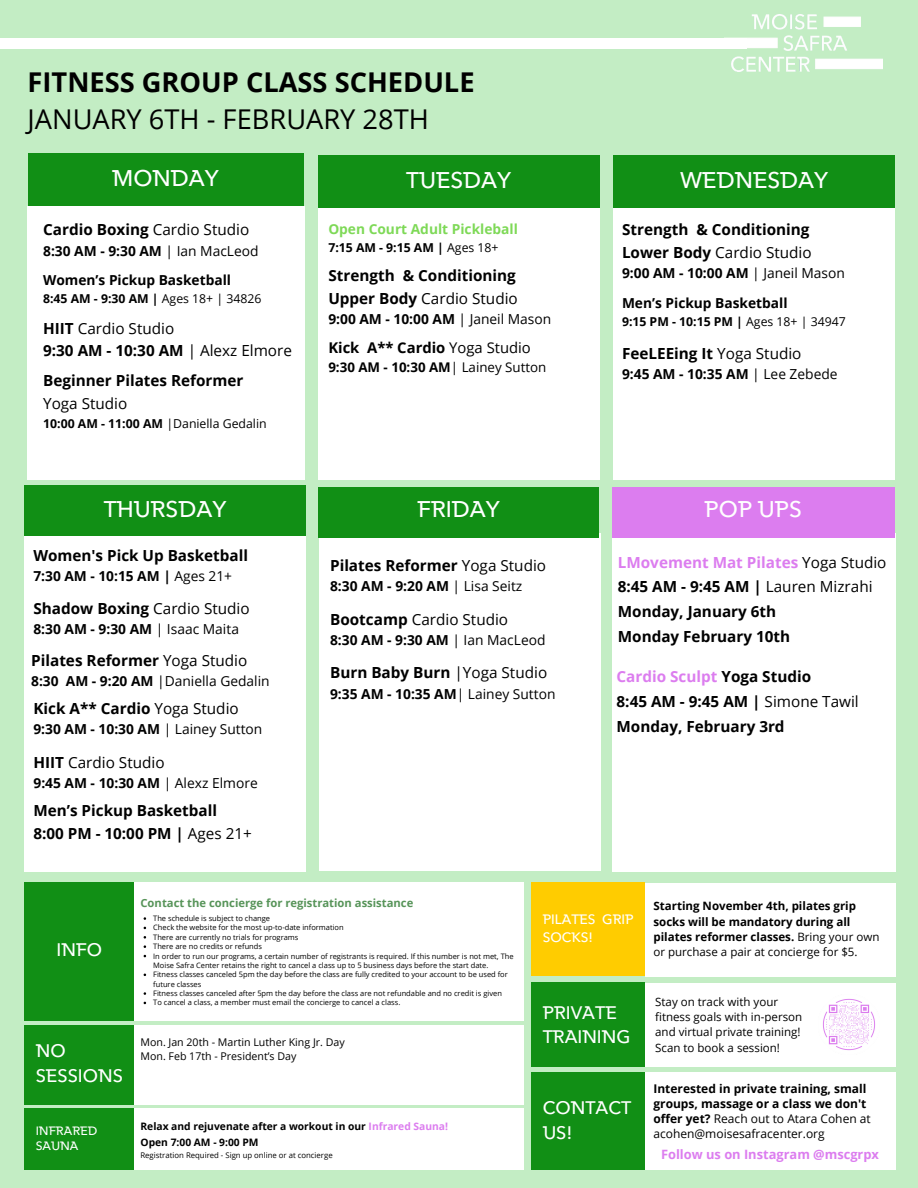
<style>
.page{position:relative;width:918px;height:1188px;background:#c3edc4}
.page>*{position:absolute;margin:0;border:0;box-sizing:border-box;transform-origin:0 0}
.t1{font:700 27.3px "Open Sans";color:#000}
.t2{font:27.3px "Open Sans";color:#000}
.t3{font:22.5px "Avenirfor MSC Bar";color:#fff}
.t4{font:18px/24.8px "Avenirfor MSC Bar";color:#fff}
.t5{font:700 15.3px/24.8px "Open Sans";color:#000}
.t6{font:15.3px/22.5px "Open Sans";color:#000}
.t7{font:700 14.85px "Open Sans";color:#000}
.t8{font:700 13.8px "Open Sans";color:#000}
.t9{font:13.8px "Open Sans";color:#000}
.t10{font:700 13.8px "Open Sans";color:#7ed957}
.t11{font:13.5px/18px "Avenirfor MSC Bar";color:#fff}
.t12{font:700 13.35px "Open Sans";color:#000}
.t13{font:700 12.9px "Open Sans";color:#dc7def}
.t14{font:700 12.3px "Open Sans";color:#000}
.t15{font:12.3px "Open Sans";color:#000}
.t16{font:700 12px/15px "Open Sans";color:#000}
.t17{font:12px/15.8px "Avenirfor MSC Bar";color:#fff}
.t18{font:700 11.55px/15.5px "Open Sans";color:#000}
.t19{font:11.55px/15.5px "Open Sans";color:#000}
.t20{font:700 11.25px "Open Sans";color:#579459}
.t21{font:10.65px "Open Sans";color:#000}
.t22{font:700 10.35px "Open Sans";color:#000}
.t23{font:7.8px "Open Sans";color:#000}
.t24{font:7.5px/9.3px "Open Sans";color:#000}
.s1{font-weight:400}
.s2{font-weight:700}
.s3{color:#dc7def}
</style>
<div class="page">
<div style="left:28px;top:154px;width:275px;height:53px;background:#118f15"></div>
<div style="left:318px;top:155px;width:281px;height:53px;background:#118f15"></div>
<div style="left:614px;top:155px;width:281px;height:53px;background:#118f15"></div>
<div style="left:28px;top:207px;width:277px;height:273px;background:#fff"></div>
<div style="left:318px;top:208px;width:281px;height:272px;background:#fff"></div>
<div style="left:614px;top:208px;width:281px;height:272px;background:#fff"></div>
<div style="left:319px;top:533px;width:282px;height:338px;background:#fff"></div>
<div style="left:318px;top:487px;width:281px;height:50px;background:#118f15"></div>
<div style="left:24px;top:534px;width:282px;height:337px;background:#fff"></div>
<div style="left:24px;top:486px;width:282px;height:50px;background:#118f15"></div>
<img style="left:725px;top:15px;width:157px;height:56px">
<div style="left:0;top:38px;width:747px;height:10px;background:#fff"></div>
<div style="left:531px;top:1073px;width:114px;height:97px;background:#118f15"></div>
<div style="left:645px;top:1073px;width:250px;height:97px;background:#fff"></div>
<div style="left:24px;top:882px;width:110px;height:138px;background:#118f15"></div>
<div style="left:134px;top:882px;width:390px;height:138px;background:#fff"></div>
<div style="left:645px;top:983px;width:250px;height:83px;background:#fff"></div>
<img style="left:823px;top:998px;width:52px;height:53px">
<div style="left:612px;top:533px;width:283px;height:338px;background:#fff"></div>
<div style="left:612px;top:487px;width:283px;height:50px;background:#dc7def"></div>
<div style="left:24px;top:1025px;width:110px;height:80px;background:#118f15"></div>
<div style="left:134px;top:1025px;width:390px;height:80px;background:#fff"></div>
<div style="left:531px;top:983px;width:114px;height:84px;background:#118f15"></div>
<div style="left:134px;top:1109px;width:390px;height:61px;background:#fff"></div>
<div style="left:24px;top:1109px;width:110px;height:61px;background:#118f15"></div>
<div style="left:645px;top:883px;width:250px;height:93px;background:#fff"></div>
<div style="left:531px;top:882px;width:114px;height:94px;background:#fc0"></div>
<p class="t1" style="left:28px;top:63px;width:448px">FITNESS GROUP CLASS SCHEDULE</p>
<p class="t2" style="left:28px;top:100px;width:403px">JANUARY 6TH - FEBRUARY 28TH</p>
<p class="t3" style="left:112px;top:164px;width:108px">MONDAY</p>
<h1 class="t3" style="left:406px;top:165px;width:107px">TUESDAY</h1>
<h2 class="t3" style="left:680px;top:165px;width:150px">WEDNESDAY</h2>
<h5 class="t5" style="left:43px;top:217px;width:208px">Cardio Boxing <span class="s1">Cardio Studio</span></h5>
<h5 class="t8" style="left:43px;top:241px;width:217px">8:30 AM - 9:30 AM <span class="s1">| Ian MacLeod</span></h5>
<p class="t8" style="left:43px;top:270px;width:190px">Women’s Pickup Basketball</p>
<h4 class="t14" style="left:43px;top:290px;width:220px">8:45 AM - 9:30 AM | <span class="s1">Ages 18+ | 34826</span></h4>
<h5 class="t6" style="left:43px;top:317px;width:250px"><span class="s2">HIIT</span> Cardio Studio<br><span class="s2">9:30 AM - 10:30 AM</span> | Alexz Elmore</h5>
<p class="t5" style="left:43px;top:369px;width:202px;line-height:22.5px">Beginner Pilates Reformer<br><span class="s1">Yoga Studio</span></p>
<p class="t15" style="left:43px;top:415px;width:225px"><span class="s2">10:00 AM - 11:00 AM</span> |Daniella Gedalin</p>
<p class="t10" style="left:328px;top:219px;width:191px">Open Court Adult Pickleball</p>
<p class="t14" style="left:328px;top:239px;width:172px">7:15 AM - 9:15 AM | <span class="s1">Ages 18+</span></p>
<h3 class="t5" style="left:328px;top:264px;width:191px;line-height:22.5px">Strength &amp; Conditioning<br>Upper Body <span class="s1">Cardio Studio</span></h3>
<h3 class="t8" style="left:328px;top:309px;width:224px">9:00 AM - 10:00 AM <span class="s1">| Janeil Mason</span></h3>
<h5 class="t7" style="left:328px;top:337px;width:204px">Kick A** Cardio <span class="s1">Yoga Studio</span></h5>
<h5 class="t12" style="left:328px;top:358px;width:220px">9:30 AM - 10:30 AM<span class="s1">| Lainey Sutton</span></h5>
<h5 class="t3" style="left:104px;top:495px;width:124px">THURSDAY</h5>
<h3 class="t3" style="left:417px;top:495px;width:84px">FRIDAY</h3>
<h5 class="t5" style="left:33px;top:543px;width:216px">Women's Pick Up Basketball</h5>
<h5 class="t8" style="left:33px;top:566px;width:200px">7:30 AM - 10:15 AM | <span class="s1">Ages 21+</span></h5>
<p class="t5" style="left:33px;top:595px;width:218px">Shadow Boxing <span class="s1">Cardio Studio</span></p>
<p class="t8" style="left:33px;top:619px;width:207px">8:30 AM - 9:30 AM <span class="s1">| Isaac Maita</span></p>
<p class="t5" style="left:31px;top:647px;width:218px">Pilates Reformer <span class="s1">Yoga Studio</span></p>
<p class="t9" style="left:31px;top:671px;width:240px"><span class="s2">8:30 AM - 9:20 AM</span> |Daniella Gedalin</p>
<h5 class="t5" style="left:33px;top:696px;width:207px">Kick A** Cardio <span class="s1">Yoga Studio</span></h5>
<h5 class="t8" style="left:33px;top:719px;width:230px">9:30 AM - 10:30 AM <span class="s1">| Lainey Sutton</span></h5>
<p class="t6" style="left:33px;top:751px;width:133px"><span class="s2">HIIT</span> Cardio Studio</p>
<p class="t8" style="left:33px;top:773px;width:226px">9:45 AM - 10:30 AM <span class="s1">| Alexz Elmore</span></p>
<h3 class="t5" style="left:33px;top:799px;width:220px;line-height:22.5px">Men’s Pickup Basketball<br>8:00 PM - 10:00 PM | <span class="s1">Ages 21+</span></h3>
<p class="t5" style="left:330px;top:552px;width:218px">Pilates Reformer <span class="s1">Yoga Studio</span></p>
<p class="t8" style="left:330px;top:576px;width:194px">8:30 AM - 9:20 AM <span class="s1">| Lisa Seitz</span></p>
<p class="t6" style="left:330px;top:608px;width:180px"><span class="s2">Bootcamp</span> Cardio Studio</p>
<p class="t8" style="left:330px;top:630px;width:217px">8:30 AM - 9:30 AM <span class="s1">| Ian MacLeod</span></p>
<h5 class="t5" style="left:330px;top:660px;width:219px">Burn Baby Burn <span class="s1">|Yoga Studio</span></h5>
<h5 class="t8" style="left:330px;top:684px;width:227px">9:35 AM - 10:35 AM<span class="s1">| Lainey Sutton</span></h5>
<p class="t5" style="left:622px;top:218px;width:191px;line-height:22.5px">Strength &amp; Conditioning<br>Lower Body <span class="s1">Cardio Studio</span></p>
<p class="t8" style="left:622px;top:263px;width:224px">9:00 AM - 10:00 AM <span class="s1">| Janeil Mason</span></p>
<p class="t8" style="left:622px;top:293px;width:167px">Men’s Pickup Basketball</p>
<p class="t14" style="left:622px;top:313px;width:225px">9:15 PM - 10:15 PM | <span class="s1">Ages 18+ | 34947</span></p>
<h5 class="t5" style="left:622px;top:340px;width:181px">FeeLEEing It <span class="s1">Yoga Studio</span></h5>
<h5 class="t8" style="left:622px;top:364px;width:217px">9:45 AM - 10:35 AM <span class="s1">| Lee Zebede</span></h5>
<p class="t3" style="left:705px;top:495px;width:99px">POP UPS</p>
<p class="t5" style="left:618px;top:549px;width:270px"><span class="s3">LMovement Mat Pilates</span> <span class="s1">Yoga Studio<br></span>8:45 AM - 9:45 AM | <span class="s1">Lauren Mizrahi<br></span>Monday, January 6th<br>Monday February 10th</p>
<h4 class="t5" style="left:617px;top:664px;width:244px"><span class="s3">Cardio Sculpt</span> Yoga Studio<br>8:45 AM - 9:45 AM | <span class="s1">Simone Tawil<br></span>Monday, February 3rd</h4>
<h3 class="t4" style="left:57px;top:938px;width:47px">INFO</h3>
<p class="t4" style="left:36px;top:1039px;width:89px">NO<br>SESSIONS</p>
<h5 class="t20" style="left:140px;top:895px;width:274px">Contact the concierge for registration assistance</h5>
<p class="t24" style="left:153px;top:914px;width:118px">The schedule is subject to change</p>
<p class="t24" style="left:153px;top:923px;width:192px">Check the website for the most up-to-date information</p>
<h5 class="t24" style="left:153px;top:932px;width:147px">There are currently no trials for programs</h5>
<h3 class="t24" style="left:153px;top:942px;width:110px">There are no credits or refunds</h3>
<p class="t24" style="left:153px;top:951px;width:362px">In order to run our programs, a certain number of registrants is required. If this number is not met, The<br>Moise Safra Center retains the right to cancel a class up to 5 business days before the start date.</p>
<p class="t24" style="left:153px;top:970px;width:356px">Fitness classes canceled 5pm the day before the class are fully credited to your account to be used for future classes</p>
<h4 class="t24" style="left:153px;top:989px;width:350px">Fitness classes canceled after 5pm the day before the class are not refundable and no credit is given</h4>
<p class="t24" style="left:153px;top:998px;width:249px">To cancel a class, a member must email the concierge to cancel a class.</p>
<p class="t21" style="left:140px;top:1035px;width:206px">Mon. Jan 20th - Martin Luther King Jr. Day</p>
<p class="t21" style="left:140px;top:1048px;width:157px">Mon. Feb 17th - President’s Day</p>
<p class="t17" style="left:36px;top:1123px;width:63px">INFRARED<br>SAUNA</p>
<h6 class="t22" style="left:140px;top:1119px;width:309px">Relax and rejuvenate after a workout in our <span class="s3">Infrared Sauna!</span></h6>
<p class="t22" style="left:140px;top:1135px;width:120px">Open 7:00 AM - 9:00 PM</p>
<h4 class="t23" style="left:140px;top:1150px;width:194px">Registration Required - Sign up online or at concierge</h4>
<p class="t11" style="left:543px;top:911px;width:93px">PILATES GRIP<br>SOCKS!</p>
<p class="t4" style="left:543px;top:1001px;width:89px">PRIVATE<br>TRAINING</p>
<h5 class="t4" style="left:543px;top:1096px;width:90px">CONTACT<br>US!</h5>
<p class="t18" style="left:653px;top:898px;width:227px">Starting November 4th, pilates grip socks will be mandatory during all pilates reformer classes. <span class="s1">Bring your own or purchase a pair at concierge for $5.</span></p>
<h3 class="t19" style="left:655px;top:993px;width:149px">Stay on track with your fitness goals with in-person and virtual private training!</h3>
<h5 class="t19" style="left:655px;top:1040px;width:126px">Scan to book a session!</h5>
<h5 class="t16" style="left:653px;top:1081px;width:219px">Interested in private training, small groups, massage or a class we don't offer yet? <span class="s1">Reach out to Atara Cohen at acohen@moisesafracenter.org</span></h5>
<h5 class="t13" style="left:661px;top:1145px;width:219px">Follow us on Instagram @mscgrpx</h5>
</div>
